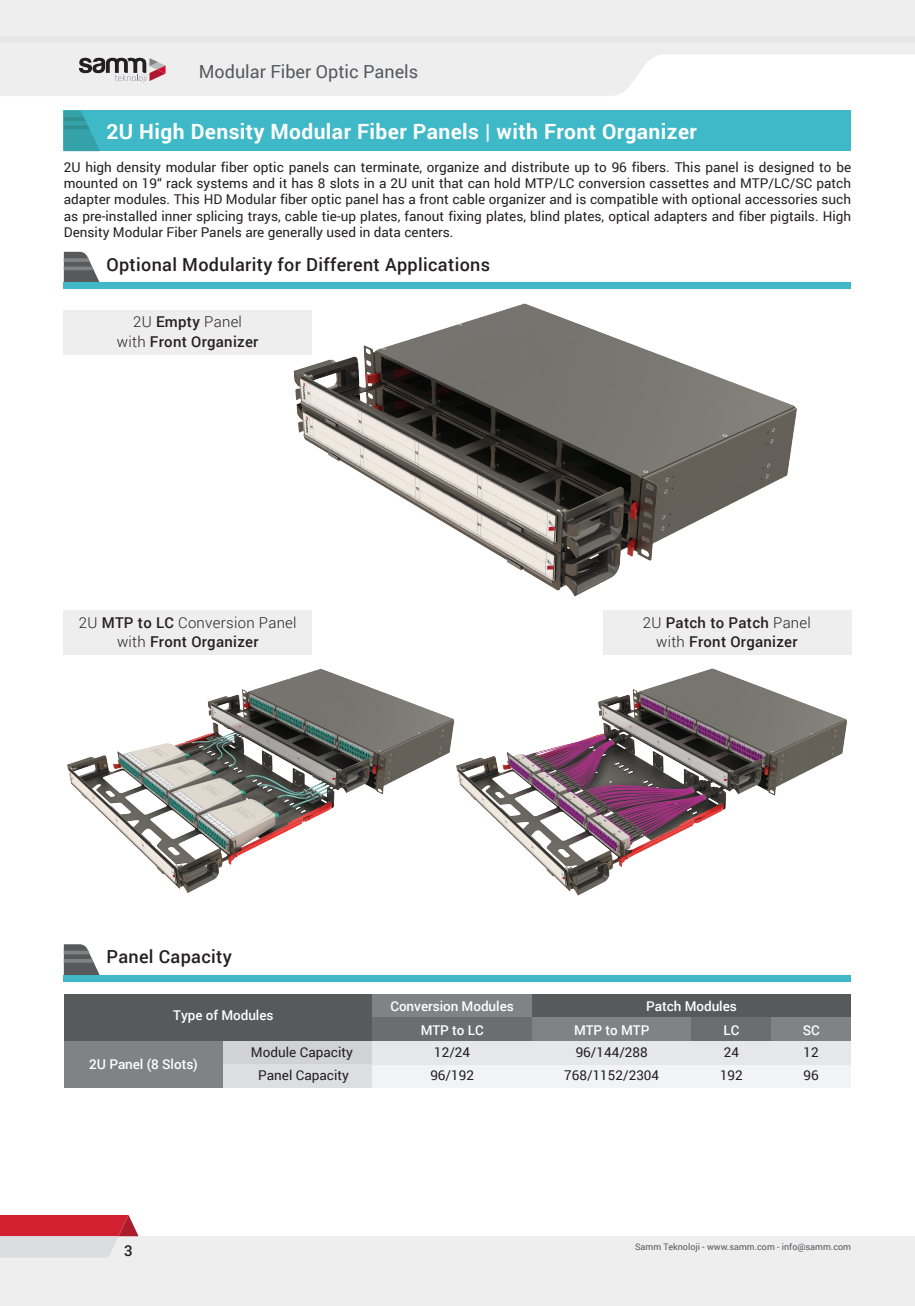
<style>
.page{position:relative;width:915px;height:1306px;background:#fff}
.page>*{position:absolute;margin:0;border:0;box-sizing:border-box;transform-origin:0 0}
.t1{font:700 21px "Roboto";letter-spacing:.02em;color:#fff}
.t2{font:500 18px "Roboto";letter-spacing:.02em;color:#231f20}
.t3{font:18px "Roboto";color:#57585a}
.t4{font:500 15px "Roboto";color:#231f20}
.t5{font:500 14.85px/19.5px "Roboto";letter-spacing:.02em;color:#231f20;text-align:center}
.t6{font:300 14.85px/19.5px "Roboto";letter-spacing:.02em;color:#231f20;text-align:center}
.t7{font:13.5px/23.4px "Roboto";color:#231f20}
.t8{font:500 13.5px "Roboto";letter-spacing:-.005em;color:#fff}
.t9{font:9px "Roboto";color:#57585a}
.s1{font-weight:300}
.s2{font-weight:500}
</style>
<div class="page">
<svg style="left:64px;top:252px;width:38px;height:31px"></svg>
<div style="left:64px;top:283px;width:786px;height:6px;background:#3fb8c7"></div>
<svg style="left:64px;top:944px;width:36px;height:31px"></svg>
<div style="left:64px;top:975px;width:786px;height:6px;background:#3fb8c7"></div>
<div style="left:223px;top:1040px;width:627px;height:47px;background:#f2f3f4"></div>
<div style="left:223px;top:1040px;width:627px;height:24px;background:#e6e7e9"></div>
<div style="left:64px;top:994px;width:159px;height:23px;background:#58595b"></div>
<div style="left:223px;top:994px;width:149px;height:23px;background:#58595b"></div>
<div style="left:372px;top:994px;width:159px;height:23px;background:#808285"></div>
<div style="left:531px;top:994px;width:160px;height:23px;background:#58595b"></div>
<div style="left:691px;top:994px;width:159px;height:23px;background:#58595b"></div>
<div style="left:64px;top:1017px;width:159px;height:23px;background:#58595b"></div>
<div style="left:64px;top:1040px;width:159px;height:24px;background:#808285"></div>
<div style="left:64px;top:1064px;width:159px;height:23px;background:#808285"></div>
<div style="left:223px;top:1017px;width:149px;height:23px;background:#58595b"></div>
<div style="left:223px;top:1040px;width:149px;height:24px;background:#d1d2d4"></div>
<div style="left:223px;top:1064px;width:149px;height:23px;background:#dddee0"></div>
<div style="left:372px;top:1017px;width:159px;height:23px;background:#6c6d70"></div>
<div style="left:531px;top:1017px;width:160px;height:23px;background:#808285"></div>
<div style="left:771px;top:1017px;width:79px;height:23px;background:#808285"></div>
<div style="left:691px;top:1017px;width:80px;height:23px;background:#6c6d70"></div>
<div style="left:0;top:1236px;width:914px;height:69px;background:#eeeeef"></div>
<svg style="left:0;top:1215px;width:138px;height:42px;background:#d7838b"></svg>
<div style="left:64px;top:111px;width:786px;height:40px;background:#3fb8c7"></div>
<svg style="left:0;top:0;width:914px;height:96px;background:#f0f0f1"></svg>
<div style="left:0;top:36px;width:914px;height:7px;background:#e6e7e9"></div>
<svg style="left:79px;top:58px;width:86px;height:24px;background:#aba0a2"></svg>
<svg style="left:64px;top:111px;width:36px;height:40px"></svg>
<img style="left:293px;top:303px;width:504px;height:294px">
<img style="left:67px;top:669px;width:386px;height:224px">
<img style="left:453px;top:610px;width:399px;height:286px">
<div style="left:64px;top:610px;width:248px;height:45px;background:#eeeeef"></div>
<div style="left:64px;top:310px;width:248px;height:45px;background:#eeeeef"></div>
<div style="left:602px;top:610px;width:248px;height:45px;background:#eeeeef"></div>
<h2 class="t3" style="left:199px;top:59px;width:221px">Modular Fiber Optic Panels</h2>
<h1 class="t1" style="left:106px;top:117px;width:592px">2U High Density Modular Fiber Panels | with Front Organizer</h1>
<p class="t7" style="left:64px;top:158px;width:788px;line-height:16.2px;text-align:justify">2U high density modular fiber optic panels can terminate, organize and distribute up to 96 fibers. This panel is designed to be mounted on 19“ rack systems and it has 8 slots in a 2U unit that can hold MTP/LC conversion cassettes and MTP/LC/SC patch adapter modules. This HD Modular fiber optic panel has a front cable organizer and is compatible with optional accessories such as pre-installed inner splicing trays, cable tie-up plates, fanout fixing plates, blind plates, optical adapters and fiber pigtails. High Density Modular Fiber Panels are generally used in data centers.</p>
<h2 class="t2" style="left:106px;top:252px;width:385px">Optional Modularity for Different Applications</h2>
<p class="t5" style="left:117px;top:312px;width:143px"><span class="s1">2U</span> Empty <span class="s1">Panel<br>with</span> Front Organizer</p>
<p class="t6" style="left:79px;top:612px;width:219px">2U <span class="s2">MTP to LC</span> Conversion Panel with <span class="s2">Front Organizer</span></p>
<h2 class="t2" style="left:106px;top:944px;width:127px">Panel Capacity</h2>
<p class="t5" style="left:642px;top:612px;width:169px"><span class="s1">2U</span> Patch to Patch <span class="s1">Panel with</span> Front Organizer</p>
<p class="t8" style="left:390px;top:996px;width:125px">Conversion Modules</p>
<p class="t8" style="left:646px;top:996px;width:92px">Patch Modules</p>
<p class="t8" style="left:420px;top:1020px;width:64px">MTP to LC</p>
<p class="t8" style="left:574px;top:1020px;width:77px">MTP to MTP</p>
<p class="t8" style="left:723px;top:1020px;width:17px">LC</p>
<p class="t8" style="left:802px;top:1020px;width:19px">SC</p>
<p class="t8" style="left:173px;top:1006px;width:102px">Type of Modules</p>
<p class="t8" style="left:89px;top:1054px;width:110px">2U Panel (8 Slots)</p>
<p class="t7" style="left:251px;top:1039px;width:103px;text-align:center">Module Capacity<br>Panel Capacity</p>
<p class="t7" style="left:430px;top:1039px;width:45px">12/24<br>96/192</p>
<p class="t7" style="left:564px;top:1039px;width:96px;text-align:center">96/144/288<br>768/1152/2304</p>
<p class="t7" style="left:719px;top:1039px;width:24px">24<br>192</p>
<p class="t7" style="left:803px;top:1039px;width:17px">12<br>96</p>
<p class="t4" style="left:124px;top:1240px;width:10px">3</p>
<p class="t9" style="left:634px;top:1240px;width:217px">Samm Teknoloji - www.samm.com - info@samm.com</p>
</div>
